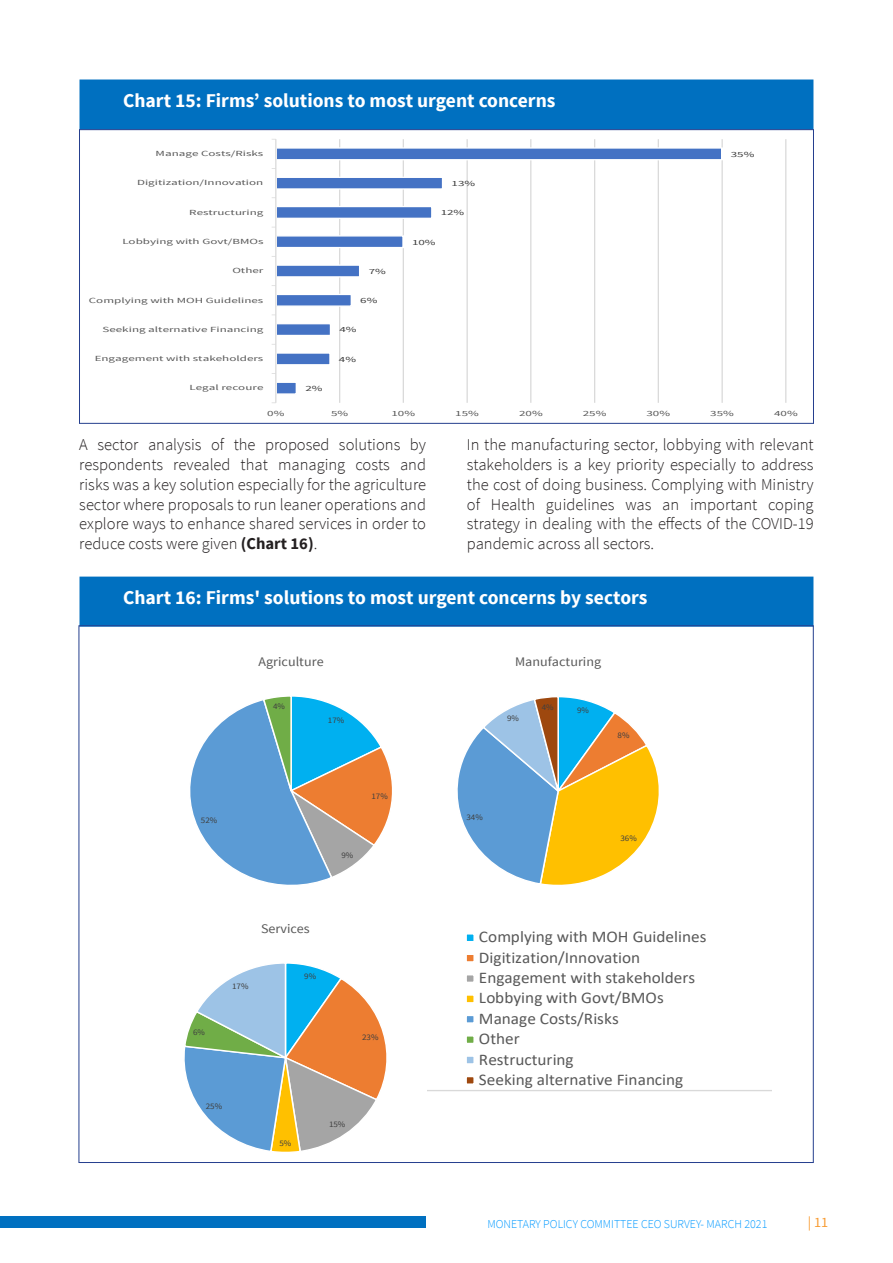
<style>
.page{position:relative;width:893px;height:1263px;background:#fff}
.page>*{position:absolute;margin:0;border:0;box-sizing:border-box;transform-origin:0 0}
.t1{font:700 19.5px "Source Sans Pro";color:#fff}
.t2{font:300 16.5px/19.8px "Source Sans Pro";color:#231f20;text-align:justify}
.t3{font:16.35px/20.4px "Calibri";color:#595959;scale:1.06 1}
.t4{font:16.35px "Calibri";color:#404040;scale:1.06 1}
.t5{font:14.25px "Source Sans Pro";color:#f89b31}
.t6{font:13.05px "Source Sans Pro";color:#595959;scale:1.07 1}
.t7{font:300 12px "Source Sans Pro";color:#09f}
.t8{font:8.4px "Source Sans Pro";letter-spacing:-.005em;color:#404040;scale:1.07 1}
.t9{font:7.8px "Source Sans Pro";color:#595959;scale:1.67 1}
.t10{font:7.8px "Source Sans Pro";letter-spacing:-.005em;color:#404040;scale:1.67 1}
.s1{font-weight:700}
</style>
<div class="page">
<div style="left:0;top:1217px;width:426px;height:11px;background:#0070c0"></div>
<div style="left:81px;top:81px;width:731px;height:47px;background:#0070c0"></div>
<div style="left:80px;top:80px;width:733px;height:50px;border:3px solid #0070c0"></div>
<hr style="left:339px;top:139px;width:1px;height:264px;background:#d9d9d9">
<hr style="left:403px;top:139px;width:1px;height:264px;background:#d9d9d9">
<hr style="left:467px;top:139px;width:1px;height:264px;background:#d9d9d9">
<hr style="left:530px;top:139px;width:1px;height:264px;background:#d9d9d9">
<hr style="left:594px;top:139px;width:1px;height:264px;background:#d9d9d9">
<hr style="left:658px;top:139px;width:1px;height:264px;background:#d9d9d9">
<hr style="left:722px;top:139px;width:1px;height:264px;background:#d9d9d9">
<hr style="left:785px;top:139px;width:1px;height:264px;background:#d9d9d9">
<svg style="left:276px;top:147px;width:447px;height:248px"></svg>
<hr style="left:275px;top:139px;width:1px;height:264px;background:#d9d9d9">
<div style="left:81px;top:578px;width:731px;height:47px;background:#0070c0"></div>
<div style="left:80px;top:577px;width:733px;height:50px;border:3px solid #0070c0"></div>
<svg style="left:427px;top:934px;width:345px;height:157px"></svg>
<svg style="left:190px;top:696px;width:202px;height:189px"></svg>
<svg style="left:457px;top:697px;width:202px;height:188px"></svg>
<svg style="left:184px;top:963px;width:203px;height:189px"></svg>
<p class="t1" style="left:123px;top:88px;width:434px">Chart 15: Firms’ solutions to most urgent concerns</p>
<p class="t9" style="left:156px;top:149px;width:66px">Manage Costs/Risks</p>
<p class="t9" style="left:137px;top:178px;width:77px">Digitization/Innovation</p>
<p class="t10" style="left:452px;top:179px;width:16px">13%</p>
<p class="t9" style="left:189px;top:207px;width:46px">Restructuring</p>
<p class="t10" style="left:441px;top:208px;width:16px">12%</p>
<p class="t9" style="left:122px;top:237px;width:86px">Lobbying with Govt/BMOs</p>
<p class="t10" style="left:412px;top:237px;width:16px">10%</p>
<p class="t9" style="left:232px;top:266px;width:20px">Other</p>
<p class="t10" style="left:369px;top:266px;width:12px">7%</p>
<p class="t9" style="left:89px;top:295px;width:106px">Complying with MOH Guidelines</p>
<p class="t10" style="left:360px;top:296px;width:12px">6%</p>
<p class="t9" style="left:103px;top:324px;width:98px">Seeking alternative Financing</p>
<p class="t10" style="left:339px;top:325px;width:12px">4%</p>
<p class="t9" style="left:95px;top:354px;width:103px">Engagement with stakeholders</p>
<p class="t10" style="left:339px;top:354px;width:12px">4%</p>
<p class="t9" style="left:190px;top:383px;width:46px">Legal recoure</p>
<p class="t10" style="left:305px;top:383px;width:12px">2%</p>
<p class="t10" style="left:731px;top:149px;width:16px">35%</p>
<p class="t9" style="left:267px;top:408px;width:12px">0%</p>
<p class="t9" style="left:331px;top:408px;width:12px">5%</p>
<p class="t9" style="left:391px;top:408px;width:16px">10%</p>
<p class="t9" style="left:455px;top:408px;width:16px">15%</p>
<p class="t9" style="left:519px;top:408px;width:16px">20%</p>
<p class="t9" style="left:583px;top:408px;width:16px">25%</p>
<p class="t9" style="left:646px;top:408px;width:16px">30%</p>
<p class="t9" style="left:710px;top:408px;width:16px">35%</p>
<p class="t9" style="left:774px;top:408px;width:16px">40%</p>
<p class="t2" style="left:79px;top:435px;width:348px">A sector analysis of the proposed solutions by respondents revealed that managing costs and risks was a key solution especially for the agriculture sector where proposals to run leaner operations and explore ways to enhance shared services in order to reduce costs were given <span class="s1">(Chart 16)</span>.</p>
<p class="t2" style="left:467px;top:435px;width:348px">In the manufacturing sector, lobbying with relevant stakeholders is a key priority especially to address the cost of doing business. Complying with Ministry of Health guidelines was an important coping strategy in dealing with the effects of the COVID-19 pandemic across all sectors.</p>
<p class="t1" style="left:123px;top:585px;width:526px">Chart 16: Firms' solutions to most urgent concerns by sectors</p>
<p class="t6" style="left:259px;top:653px;width:62px">Agriculture</p>
<p class="t8" style="left:273px;top:701px;width:13px">4%</p>
<p class="t8" style="left:328px;top:715px;width:17px">17%</p>
<p class="t8" style="left:201px;top:815px;width:17px">52%</p>
<p class="t8" style="left:371px;top:790px;width:17px">17%</p>
<p class="t8" style="left:341px;top:850px;width:13px">9%</p>
<p class="t8" style="left:193px;top:1027px;width:13px">6%</p>
<p class="t6" style="left:261px;top:920px;width:47px">Services</p>
<p class="t8" style="left:232px;top:981px;width:17px">17%</p>
<p class="t8" style="left:304px;top:971px;width:13px">9%</p>
<p class="t8" style="left:362px;top:1031px;width:17px">23%</p>
<p class="t8" style="left:206px;top:1101px;width:17px">25%</p>
<p class="t8" style="left:280px;top:1138px;width:13px">5%</p>
<p class="t8" style="left:329px;top:1119px;width:17px">15%</p>
<p class="t6" style="left:515px;top:654px;width:82px">Manufacturing</p>
<p class="t8" style="left:507px;top:713px;width:13px">9%</p>
<p class="t8" style="left:542px;top:701px;width:13px">4%</p>
<p class="t8" style="left:577px;top:705px;width:13px">9%</p>
<p class="t4" style="left:614px;top:723px;width:30px">23%</p>
<p class="t8" style="left:618px;top:729px;width:13px">8%</p>
<p class="t8" style="left:467px;top:812px;width:17px">34%</p>
<p class="t8" style="left:620px;top:833px;width:17px">36%</p>
<p class="t3" style="left:479px;top:926px;width:216px">Complying with MOH Guidelines<br>Digitization/Innovation<br>Engagement with stakeholders<br>Lobbying with Govt/BMOs<br>Manage Costs/Risks<br>Other<br>Restructuring<br>Seeking alternative Financing</p>
<p class="t7" style="left:487px;top:1217px;width:281px">MONETARY POLICY COMMITTEE CEO SURVEY- MARCH 2021</p>
<p class="t5" style="left:808px;top:1213px;width:22px">| 11</p>
</div>
